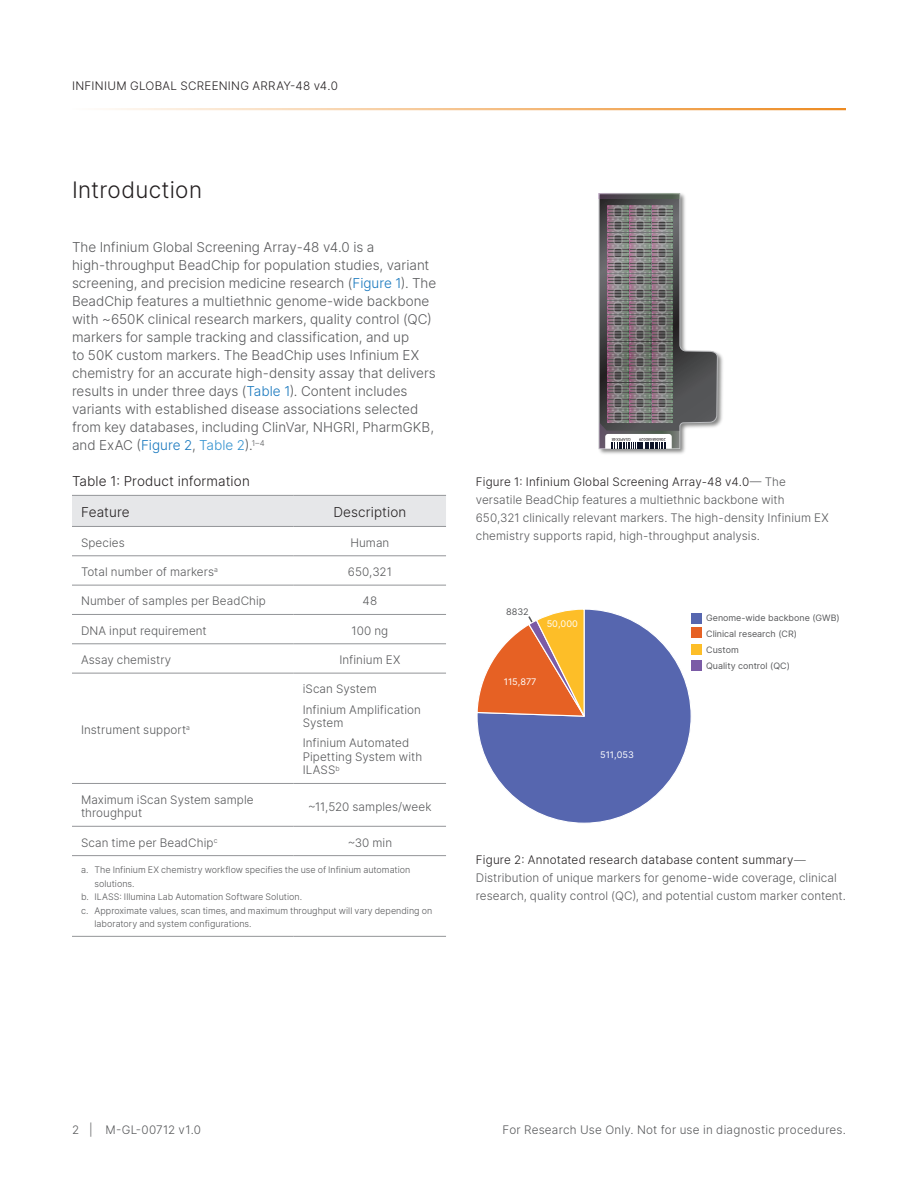
<style>
.page{position:relative;width:918px;height:1188px;background:#fff}
.page>*{position:absolute;margin:0;border:0;box-sizing:border-box;transform-origin:0 0}
.A-Head{font:300 22.5px "Inter";letter-spacing:.01em;color:#231f20}
.Body_Copy{font:300 13.5px/18px "Inter";color:#57585a}
.Header_Row_A_Center_Align{font:300 13.5px "Inter";letter-spacing:.01em;color:#231f20}
.Header_Row_A_Left_Align{font:300 13.5px "Inter";color:#231f20}
.zz_For_Research_Only{font:300 11.7px/18px "Inter";letter-spacing:.01em;color:#57585a}
.Body_Row_Left_Align{font:300 11.7px/13.5px "Inter";letter-spacing:.01em;color:#57585a}
.Body_Row_Center_Align{font:300 11.7px "Inter";letter-spacing:.01em;color:#57585a}
.zz_Master_Header{font:300 11.7px "Inter";letter-spacing:.025em;color:#231f20}
.zz_Pub_Number{font:300 11.7px "Inter";letter-spacing:.025em;color:#57585a}
.zz_Master_Footer{font:300 11.7px "Inter";color:#57585a}
.t1{font:9.15px "Inter";color:#fff}
.t2{font:9.15px "Inter";color:#57585a}
.t3{font:300 9px/13.5px "Inter";color:#57585a}
.t4{font:9px/15.9px "Inter";color:#57585a}
.t5{font:4.35px "Myriad Pro";color:#231f20}
.s1{color:#1576bd}
.s2{color:#3191cf}
.s3{color:#231f20}
</style>
<div class="page">
<hr style="left:72px;top:108px;width:774px;height:2px;background:#ed8b22">
<div style="left:72px;top:496px;width:374px;height:30px;background:#e6e7e9"></div>
<hr style="left:72px;top:495px;width:222px;height:1px;background:#939598">
<hr style="left:294px;top:495px;width:152px;height:1px;background:#939598">
<hr style="left:72px;top:526px;width:222px;height:1px;background:#939598">
<hr style="left:294px;top:526px;width:152px;height:1px;background:#939598">
<hr style="left:72px;top:555px;width:222px;height:1px;background:#939598">
<hr style="left:294px;top:555px;width:152px;height:1px;background:#939598">
<hr style="left:72px;top:585px;width:222px;height:1px;background:#939598">
<hr style="left:294px;top:585px;width:152px;height:1px;background:#939598">
<hr style="left:72px;top:614px;width:222px;height:1px;background:#939598">
<hr style="left:294px;top:614px;width:152px;height:1px;background:#939598">
<hr style="left:72px;top:643px;width:222px;height:1px;background:#939598">
<hr style="left:294px;top:643px;width:152px;height:1px;background:#939598">
<hr style="left:72px;top:673px;width:222px;height:1px;background:#939598">
<hr style="left:294px;top:673px;width:152px;height:1px;background:#939598">
<hr style="left:72px;top:783px;width:222px;height:1px;background:#939598">
<hr style="left:294px;top:783px;width:152px;height:1px;background:#939598">
<hr style="left:72px;top:826px;width:222px;height:1px;background:#939598">
<hr style="left:294px;top:826px;width:152px;height:1px;background:#939598">
<hr style="left:72px;top:855px;width:222px;height:1px;background:#939598">
<hr style="left:294px;top:855px;width:152px;height:1px;background:#939598">
<hr style="left:72px;top:936px;width:222px;height:1px;background:#939598">
<hr style="left:294px;top:936px;width:152px;height:1px;background:#939598">
<div style="left:691px;top:614px;width:11px;height:10px;background:#5666af"></div>
<div style="left:691px;top:628px;width:11px;height:10px;background:#e66124"></div>
<div style="left:691px;top:660px;width:11px;height:11px;background:#7b5ba6"></div>
<div style="left:691px;top:644px;width:11px;height:10px;background:#fdbe28"></div>
<div style="left:477px;top:609px;width:214px;height:214px;background:#5666af;border-radius:107px"></div>
<svg style="left:477px;top:609px;width:121px;height:132px"></svg>
<img style="left:598px;top:193px;width:125px;height:261px">
<svg style="left:599px;top:194px;width:118px;height:255px"></svg>
<p class="zz_Master_Header" style="left:72px;top:77px;width:267px">INFINIUM GLOBAL SCREENING ARRAY-48 v4.0</p>
<p class="A-Head" style="left:72px;top:174px;width:132px">Introduction</p>
<p class="Body_Copy" style="left:72px;top:238px;width:366px">The Infinium Global Screening Array-48 v4.0 is a high-throughput BeadChip for population studies, variant screening, and precision medicine research (<span class="s1">Figure 1</span>). The BeadChip features a multiethnic genome-wide backbone with ~650K clinical research markers, quality control (QC) markers for sample tracking and classification, and up<br>to 50K custom markers. The BeadChip uses Infinium EX chemistry for an accurate high-density assay that delivers results in under three days (<span class="s1">Table 1</span>). Content includes variants with established disease associations selected from key databases, including ClinVar, NHGRI, PharmGKB, and ExAC (<span class="s1">Figure 2</span>, <span class="s2">Table 2</span>).<sup>1–4</sup></p>
<p class="Header_Row_A_Center_Align" style="left:72px;top:472px;width:179px">Table 1: Product information</p>
<p class="Header_Row_A_Left_Align" style="left:81px;top:503px;width:50px">Feature</p>
<p class="Header_Row_A_Center_Align" style="left:333px;top:503px;width:75px">Description</p>
<p class="Body_Row_Left_Align" style="left:81px;top:536px;width:45px">Species</p>
<p class="Body_Row_Center_Align" style="left:350px;top:534px;width:41px">Human</p>
<p class="Body_Row_Left_Align" style="left:81px;top:565px;width:139px">Total number of markers<sup>a</sup></p>
<p class="Body_Row_Center_Align" style="left:348px;top:564px;width:45px">650,321</p>
<p class="Body_Row_Left_Align" style="left:81px;top:594px;width:186px">Number of samples per BeadChip</p>
<p class="Body_Row_Center_Align" style="left:363px;top:593px;width:16px">48</p>
<p class="Body_Row_Left_Align" style="left:81px;top:624px;width:127px">DNA input requirement</p>
<p class="Body_Row_Center_Align" style="left:352px;top:622px;width:38px">100 ng</p>
<p class="Body_Row_Left_Align" style="left:81px;top:653px;width:92px">Assay chemistry</p>
<p class="Body_Row_Center_Align" style="left:339px;top:652px;width:63px">Infinium EX</p>
<p class="Body_Row_Left_Align" style="left:81px;top:723px;width:111px">Instrument support<sup>a</sup></p>
<p class="Body_Row_Left_Align" style="left:303px;top:682px;width:76px">iScan System</p>
<p class="Body_Row_Left_Align" style="left:303px;top:703px;width:120px">Infinium Amplification<br>System</p>
<p class="Body_Row_Left_Align" style="left:303px;top:736px;width:121px">Infinium Automated<br>Pipetting System with<br>ILASS<sup>b</sup></p>
<p class="Body_Row_Left_Align" style="left:81px;top:793px;width:174px">Maximum iScan System sample throughput</p>
<p class="Body_Row_Center_Align" style="left:308px;top:798px;width:125px">~11,520 samples/week</p>
<p class="Body_Row_Left_Align" style="left:81px;top:835px;width:138px">Scan time per BeadChip<sup>c</sup></p>
<p class="Body_Row_Center_Align" style="left:348px;top:834px;width:46px">~30 min</p>
<p class="t3" style="left:95px;top:863px;width:317px;text-indent:-14px">a. The Infinium EX chemistry workflow specifies the use of Infinium automation solutions.</p>
<p class="t3" style="left:81px;top:890px;width:223px">b. ILASS: Illumina Lab Automation Software Solution.</p>
<p class="t3" style="left:95px;top:904px;width:339px;text-indent:-14px">c. Approximate values, scan times, and maximum throughput will vary depending on laboratory and system configurations.</p>
<p class="t5" style="left:631px;top:443px;width:21px;rotate:-180deg">GSAPEX48</p>
<p class="t5" style="left:666px;top:443px;width:28px;rotate:-180deg">206068480029</p>
<p class="zz_For_Research_Only" style="left:476px;top:473px;width:354px"><span class="s3">Figure 1: Infinium Global Screening Array-48 v4.0</span>— The versatile BeadChip features a multiethnic backbone with 650,321 clinically relevant markers. The high-density Infinium EX chemistry supports rapid, high-throughput analysis.</p>
<p class="t2" style="left:506px;top:605px;width:24px">8832</p>
<p class="t1" style="left:547px;top:617px;width:33px">50,000</p>
<p class="t1" style="left:504px;top:675px;width:34px">115,877</p>
<p class="t1" style="left:600px;top:748px;width:35px">511,053</p>
<p class="t4" style="left:706px;top:610px;width:135px">Genome-wide backbone (GWB)<br>Clinical research (CR)<br>Custom<br>Quality control (QC)</p>
<p class="zz_For_Research_Only" style="left:476px;top:851px;width:372px"><span class="s3">Figure 2: Annotated research database content summary</span>—<br>Distribution of unique markers for genome-wide coverage, clinical research, quality control (QC), and potential custom marker content.</p>
<p class="zz_Master_Footer" style="left:72px;top:1121px;width:22px">2 |</p>
<p class="zz_Pub_Number" style="left:106px;top:1121px;width:97px">M-GL-00712 v1.0</p>
<p class="zz_For_Research_Only" style="left:502px;top:1121px;width:345px">For Research Use Only. Not for use in diagnostic procedures.</p>
</div>
